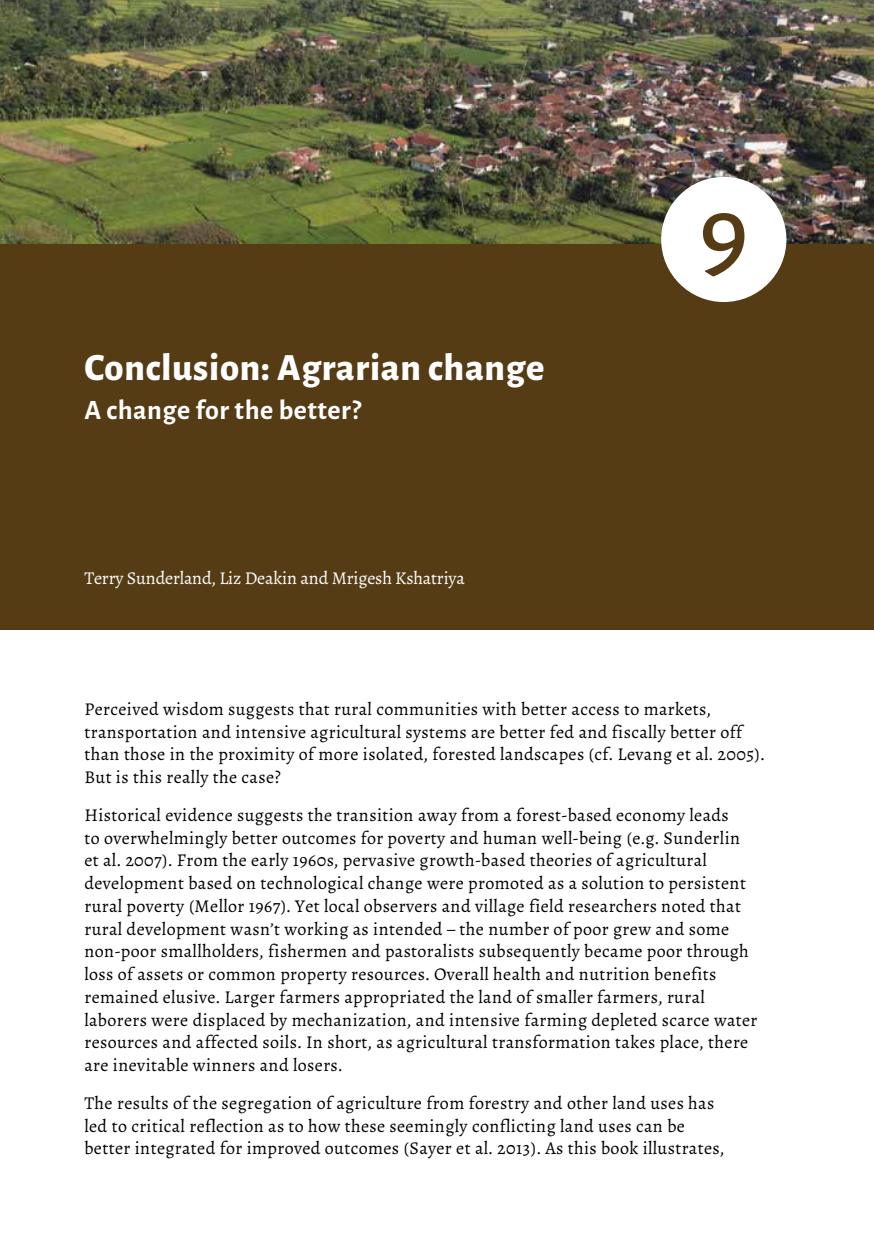
<style>
.page{position:relative;width:874px;height:1241px;background:#fff}
.page>*{position:absolute;margin:0;border:0;box-sizing:border-box;transform-origin:0 0}
.t1{font:500 105px "Alegreya Sans";color:#563c15}
.t2{font:800 38.5px "Alegreya Sans";letter-spacing:.02em;color:#fff}
.t3{font:700 28px "Alegreya Sans";letter-spacing:.02em;color:#fff}
.t4{font:18.03px/22.8px "Alegreya";letter-spacing:.02em;color:#000}
.t5{font:18.03px "Alegreya";letter-spacing:-.01em;color:#fff}
</style>
<div class="page">
<img style="left:0;top:0;width:873px;height:244px">
<div style="left:0;top:244px;width:873px;height:386px;background:#563c15"></div>
<div style="left:660px;top:177px;width:126px;height:125px;background:#fff;border-radius:50%"></div>
<h2 class="t2" style="left:84px;top:338px;width:461px">Conclusion: Agrarian change</h2>
<h3 class="t3" style="left:84px;top:389px;width:278px">A change for the better?</h3>
<p class="t5" style="left:84px;top:566px;width:382px">Terry Sunderland, Liz Deakin and Mrigesh Kshatriya</p>
<h1 class="t1" style="left:698px;top:159px;width:51px">9</h1>
<p class="t4" style="left:84px;top:697px;width:681px">Perceived wisdom suggests that rural communities with better access to markets, transportation and intensive agricultural systems are better fed and fiscally better off than those in the proximity of more isolated, forested landscapes (cf. Levang et al. 2005).<br>But is this really the case?</p>
<p class="t4" style="left:84px;top:803px;width:674px">Historical evidence suggests the transition away from a forest-based economy leads<br>to overwhelmingly better outcomes for poverty and human well-being (e.g. Sunderlin et al. 2007). From the early 1960s, pervasive growth-based theories of agricultural development based on technological change were promoted as a solution to persistent rural poverty (Mellor 1967). Yet local observers and village field researchers noted that rural development wasn’t working as intended – the number of poor grew and some non-poor smallholders, fishermen and pastoralists subsequently became poor through loss of assets or common property resources. Overall health and nutrition benefits remained elusive. Larger farmers appropriated the land of smaller farmers, rural laborers were displaced by mechanization, and intensive farming depleted scarce water resources and affected soils. In short, as agricultural transformation takes place, there are inevitable winners and losers.</p>
<p class="t4" style="left:84px;top:1091px;width:641px">The results of the segregation of agriculture from forestry and other land uses has led to critical reflection as to how these seemingly conflicting land uses can be better integrated for improved outcomes (Sayer et al. 2013). As this book illustrates,</p>
</div>
